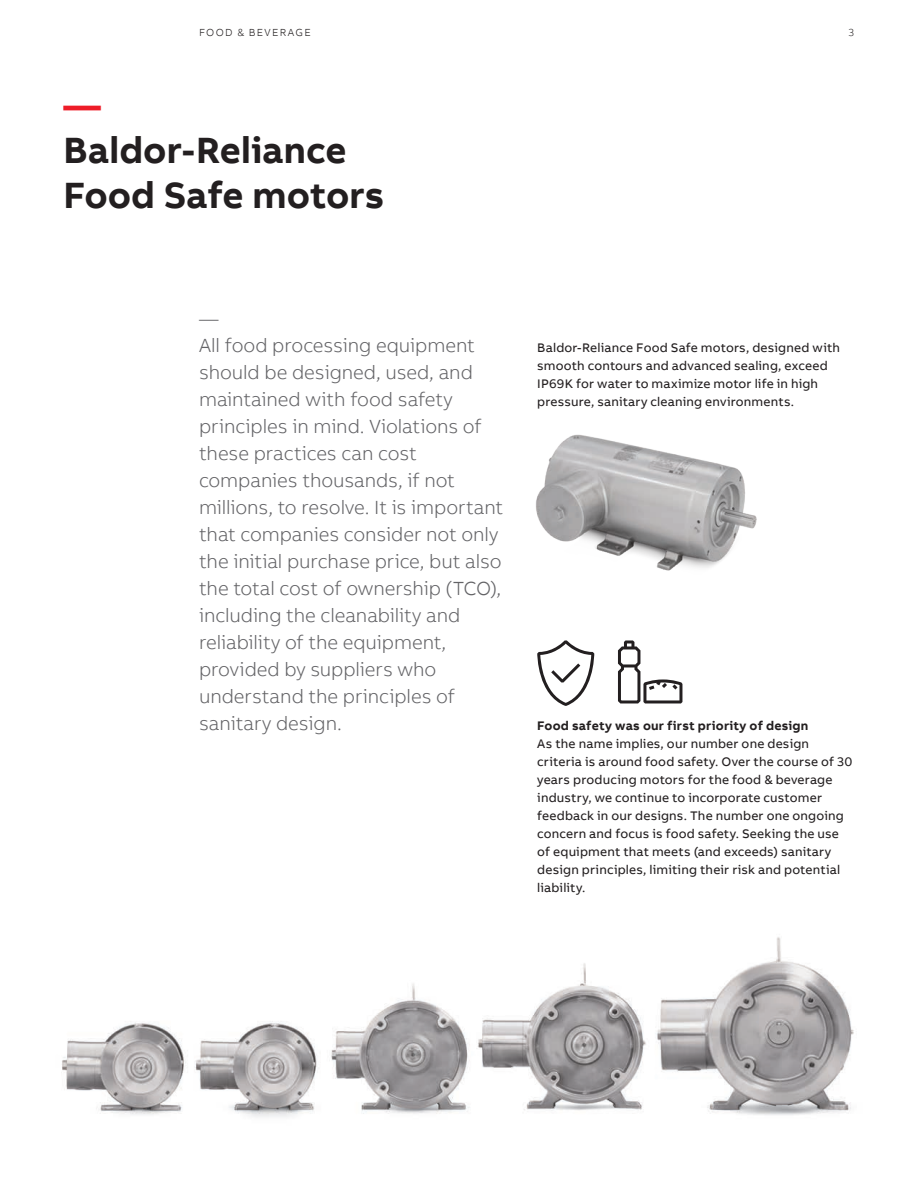
<style>
.page{position:relative;width:918px;height:1188px;background:#fff}
.page>*{position:absolute;margin:0;border:0;box-sizing:border-box;transform-origin:0 0}
.t1{font:700 37.5px/45px "AB Bvoice";color:#231f20}
.t2{font:700 37.5px "AB Bvoice";color:#ee1c28}
.t3{font:300 19.5px/27px "AB Bvoice";letter-spacing:-.005em;color:#636366}
.t4{font:12.75px/18px "AB Bvoice";letter-spacing:.015em;color:#231f20}
.t5{font:700 12.75px "AB Bvoice";letter-spacing:.02em;color:#231f20}
.t6{font:300 10.5px "AB Bvoice";letter-spacing:.125em;color:#231f20}
</style>
<div class="page">
<img style="left:536px;top:434px;width:221px;height:137px">
<svg style="left:537px;top:640px;width:57px;height:66px"></svg>
<svg style="left:618px;top:640px;width:64px;height:63px"></svg>
<img style="left:62px;top:937px;width:792px;height:180px">
<p class="t6" style="left:199px;top:26px;width:113px">FOOD &amp; BEVERAGE</p>
<p class="t6" style="left:849px;top:26px;width:7px">3</p>
<h1 class="t2" style="left:64px;top:81px;width:39px">—</h1>
<h1 class="t1" style="left:64px;top:128px;width:323px">Baldor-Reliance<br>Food Safe motors</h1>
<p class="t3" style="left:199px;top:305px;width:306px">—<br>All food processing equipment should be designed, used, and maintained with food safety principles in mind. Violations of these practices can cost companies thousands, if not millions, to resolve. It is important that companies consider not only the initial purchase price, but also the total cost of ownership (TCO), including the cleanability and reliability of the equipment, provided by suppliers who understand the principles of sanitary design.</p>
<p class="t4" style="left:537px;top:339px;width:304px">Baldor-Reliance Food Safe motors, designed with smooth contours and advanced sealing, exceed IP69K for water to maximize motor life in high pressure, sanitary cleaning environments.</p>
<p class="t5" style="left:537px;top:717px;width:273px">Food safety was our first priority of design</p>
<p class="t4" style="left:537px;top:735px;width:317px">As the name implies, our number one design criteria is around food safety. Over the course of 30 years producing motors for the food &amp; beverage industry, we continue to incorporate customer feedback in our designs. The number one ongoing concern and focus is food safety. Seeking the use of equipment that meets (and exceeds) sanitary design principles, limiting their risk and potential liability.</p>
</div>
